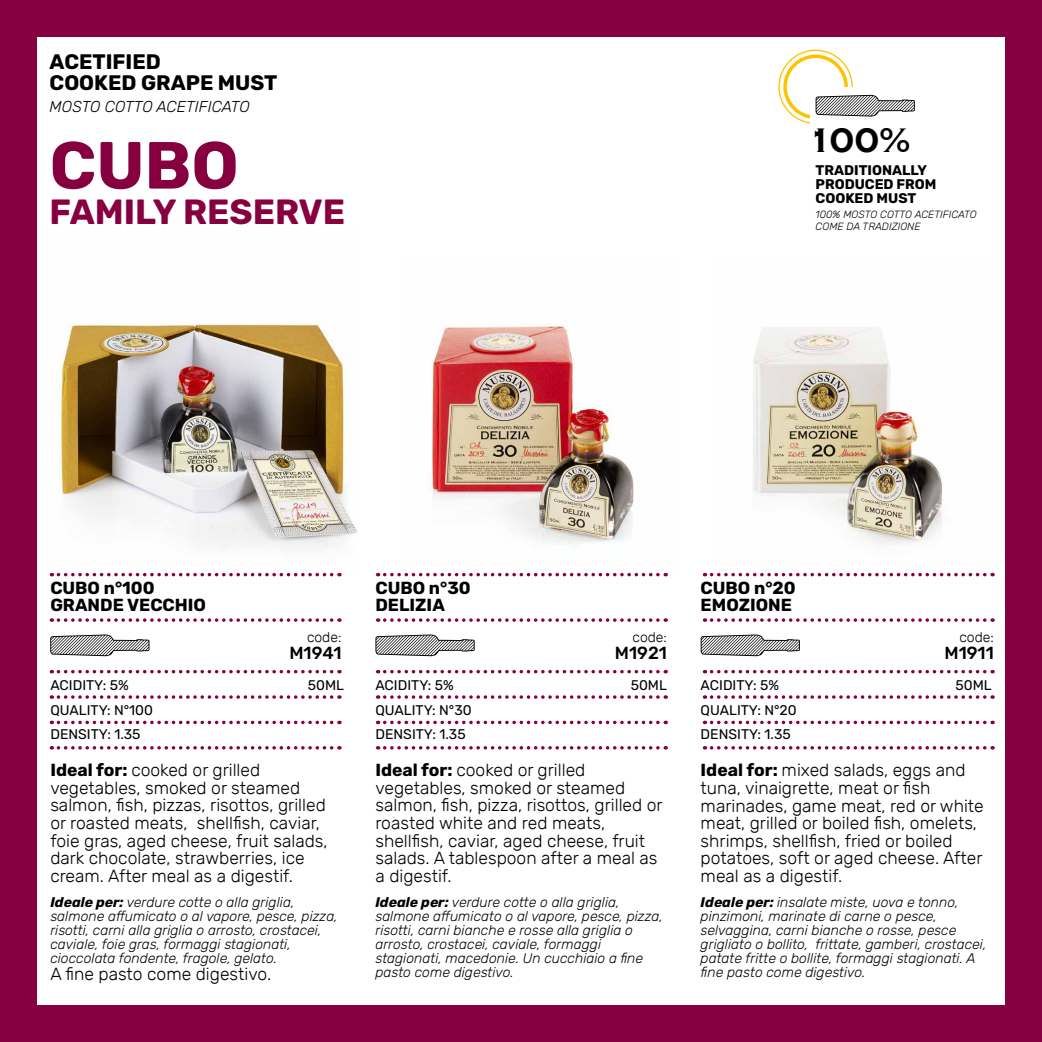
<style>
.page{position:relative;width:1042px;height:1042px;background:#860040}
.page>*{position:absolute;margin:0;border:0;box-sizing:border-box;transform-origin:0 0}
.t1{font:700 66.5px "Rubik";color:#860040}
.t2{font:700 35px "Rubik";color:#860040}
.t3{font:700 35px "Copperplate Gothic";color:#000}
.t4{font:700 21px/21px "Rubik";color:#000}
.t5{font:300 17.5px/17.5px "Rubik";color:#000}
.t6{font:700 17.5px/17.5px "Rubik";color:#000}
.t7{font:500 17.5px "Rubik";color:#000}
.t8{font:italic 300 15.75px "Rubik";color:#000}
.t9{font:italic 300 14px/14px "Rubik";color:#000}
.t10{font:14px/24.5px "Rubik";color:#000}
.t11{font:700 14px/14px "Rubik";color:#000}
.t12{font:300 14px "Rubik";color:#000}
.t13{font:italic 300 10.5px/12.2px "Rubik";color:#000}
.s1{font-weight:700}
</style>
<div class="page">
<div style="left:37px;top:37px;width:968px;height:968px;background:#fff"></div>
<img style="left:405px;top:326px;width:263px;height:251px">
<img style="left:718px;top:327px;width:268px;height:250px">
<img style="left:49px;top:323px;width:308px;height:253px">
<svg style="left:58px;top:573px;width:282px;height:3px"></svg>
<svg style="left:58px;top:618px;width:282px;height:4px"></svg>
<svg style="left:58px;top:670px;width:282px;height:3px"></svg>
<svg style="left:58px;top:695px;width:282px;height:4px"></svg>
<svg style="left:58px;top:721px;width:282px;height:3px"></svg>
<svg style="left:58px;top:746px;width:282px;height:3px"></svg>
<svg style="left:385px;top:573px;width:281px;height:3px"></svg>
<svg style="left:385px;top:618px;width:281px;height:4px"></svg>
<svg style="left:385px;top:670px;width:281px;height:3px"></svg>
<svg style="left:385px;top:695px;width:281px;height:4px"></svg>
<svg style="left:385px;top:721px;width:281px;height:3px"></svg>
<svg style="left:385px;top:746px;width:281px;height:3px"></svg>
<svg style="left:711px;top:573px;width:282px;height:3px"></svg>
<svg style="left:711px;top:618px;width:282px;height:4px"></svg>
<svg style="left:711px;top:670px;width:282px;height:3px"></svg>
<svg style="left:711px;top:695px;width:282px;height:4px"></svg>
<svg style="left:711px;top:721px;width:282px;height:3px"></svg>
<svg style="left:711px;top:746px;width:282px;height:3px"></svg>
<svg style="left:700px;top:634px;width:100px;height:22px"></svg>
<svg style="left:375px;top:634px;width:100px;height:22px"></svg>
<svg style="left:50px;top:634px;width:99px;height:22px"></svg>
<div style="left:783px;top:55px;width:65px;height:64px;border:4px solid #fcc400;border-radius:50%"></div>
<div style="left:810px;top:87px;width:115px;height:48px;background:#fff"></div>
<svg style="left:815px;top:95px;width:100px;height:22px"></svg>
<p class="t4" style="left:50px;top:52px;width:229px">ACETIFIED<br>COOKED GRAPE MUST</p>
<p class="t8" style="left:50px;top:98px;width:202px">MOSTO COTTO ACETIFICATO</p>
<h1 class="t1" style="left:50px;top:127px;width:191px">CUBO</h1>
<h2 class="t2" style="left:50px;top:191px;width:297px">FAMILY RESERVE</h2>
<p class="t6" style="left:50px;top:579px;width:157px">CUBO n°100<br>GRANDE VECCHIO</p>
<p class="t6" style="left:375px;top:579px;width:97px">CUBO n°30<br>DELIZIA</p>
<h2 class="t3" style="left:807px;top:121px;width:104px">100%</h2>
<p class="t11" style="left:815px;top:164px;width:122px">TRADITIONALLY<br>PRODUCED FROM<br>COOKED MUST</p>
<p class="t13" style="left:815px;top:209px;width:163px">100% MOSTO COTTO ACETIFICATO<br>COME DA TRADIZIONE</p>
<p class="t6" style="left:700px;top:579px;width:97px">CUBO n°20<br>EMOZIONE</p>
<p class="t10" style="left:50px;top:673px;width:104px">ACIDITY: 5%<br>QUALITY: N°100<br>DENSITY: 1.35</p>
<p class="t12" style="left:307px;top:629px;width:36px">code:</p>
<p class="t7" style="left:289px;top:643px;width:54px">M1941</p>
<p class="t10" style="left:308px;top:673px;width:38px">50ML</p>
<p class="t10" style="left:631px;top:673px;width:38px">50ML</p>
<p class="t10" style="left:955px;top:673px;width:38px">50ML</p>
<p class="t12" style="left:632px;top:629px;width:36px">code:</p>
<p class="t7" style="left:615px;top:643px;width:54px">M1921</p>
<p class="t12" style="left:959px;top:629px;width:36px">code:</p>
<p class="t7" style="left:944px;top:643px;width:51px">M1911</p>
<p class="t10" style="left:375px;top:673px;width:98px">ACIDITY: 5%<br>QUALITY: N°30<br>DENSITY: 1.35</p>
<p class="t10" style="left:700px;top:673px;width:98px">ACIDITY: 5%<br>QUALITY: N°20<br>DENSITY: 1.35</p>
<p class="t5" style="left:50px;top:762px;width:279px"><span class="s1">Ideal for:</span> cooked or grilled vegetables, smoked or steamed salmon, fish, pizzas, risottos, grilled or roasted meats, shellfish, caviar, foie gras, aged cheese, fruit salads, dark chocolate, strawberries, ice cream. After meal as a digestif.</p>
<p class="t9" style="left:50px;top:895px;width:289px"><span class="s1">Ideale per:</span> verdure cotte o alla griglia, salmone affumicato o al vapore, pesce, pizza, risotti, carni alla griglia o arrosto, crostacei, caviale, foie gras, formaggi stagionati, cioccolata fondente, fragole, gelato.</p>
<p class="t5" style="left:50px;top:966px;width:222px">A fine pasto come digestivo.</p>
<p class="t5" style="left:375px;top:762px;width:289px"><span class="s1">Ideal for:</span> cooked or grilled vegetables, smoked or steamed salmon, fish, pizza, risottos, grilled or roasted white and red meats, shellfish, caviar, aged cheese, fruit salads. A tablespoon after a meal as a digestif.</p>
<p class="t9" style="left:375px;top:895px;width:289px"><span class="s1">Ideale per:</span> verdure cotte o alla griglia, salmone affumicato o al vapore, pesce, pizza, risotti, carni bianche e rosse alla griglia o arrosto, crostacei, caviale, formaggi stagionati, macedonie. Un cucchiaio a fine pasto come digestivo.</p>
<p class="t5" style="left:700px;top:762px;width:285px"><span class="s1">Ideal for:</span> mixed salads, eggs and tuna, vinaigrette, meat or fish marinades, game meat, red or white meat, grilled or boiled fish, omelets, shrimps, shellfish, fried or boiled potatoes, soft or aged cheese. After meal as a digestif.</p>
<p class="t9" style="left:700px;top:895px;width:287px"><span class="s1">Ideale per:</span> insalate miste, uova e tonno, pinzimoni, marinate di carne o pesce, selvaggina, carni bianche o rosse, pesce grigliato o bollito, frittate, gamberi, crostacei, patate fritte o bollite, formaggi stagionati. A fine pasto come digestivo.</p>
</div>
